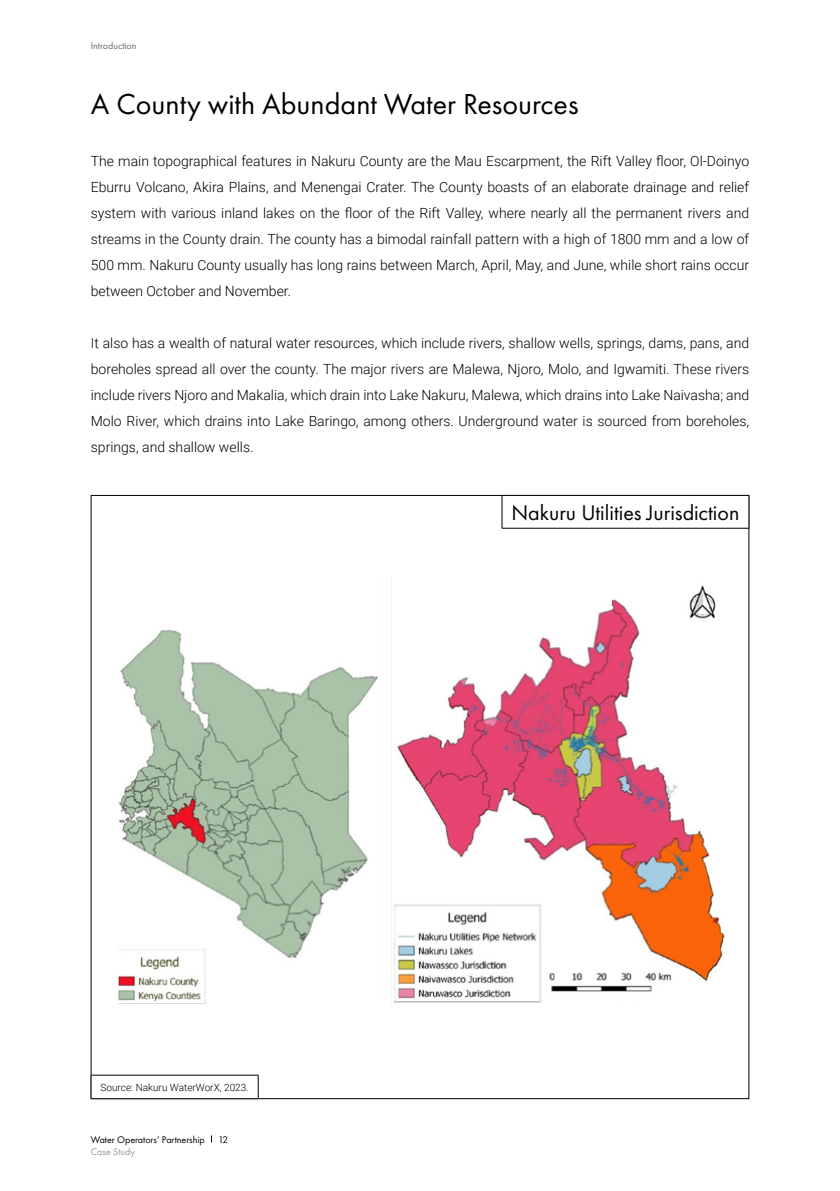
<style>
.page{position:relative;width:840px;height:1191px;background:#fff}
.page>*{position:absolute;margin:0;border:0;box-sizing:border-box;transform-origin:0 0}
.t1{font:30px "Futura PT";color:#000101}
.t2{font:22px "Futura PT";color:#000101}
.t3{font:300 14px/26px "Roboto";color:#000101;text-align:justify}
.t4{font:10px "Futura PT";color:#000}
.t5{font:300 10px "Roboto";color:#000101}
.t6{font:10px "Futura PT";color:#6b6b6b}
.t7{font:10px "Futura PT";color:#969696}
</style>
<div class="page">
<hr style="left:91px;top:1074px;width:167px;height:1px;background:#000">
<svg style="left:91px;top:1075px;width:1px;height:23px"></svg>
<svg style="left:258px;top:1075px;width:1px;height:23px"></svg>
<hr style="left:91px;top:1098px;width:167px;height:1px;background:#000">
<img style="left:118px;top:585px;width:607px;height:418px">
<div style="left:379px;top:575px;width:12px;height:429px;background:#fff"></div>
<div style="left:435px;top:570px;width:176px;height:35px;background:#fff"></div>
<hr style="left:501px;top:495px;width:247px;height:1px;background:#000">
<hr style="left:501px;top:496px;width:1px;height:32px;background:#000">
<hr style="left:748px;top:496px;width:1px;height:32px;background:#000">
<hr style="left:501px;top:528px;width:247px;height:1px;background:#000">
<p class="t6" style="left:91px;top:40px;width:47px">Introduction</p>
<h1 class="t1" style="left:91px;top:86px;width:489px">A County with Abundant Water Resources</h1>
<p class="t3" style="left:91px;top:148px;width:659px">The main topographical features in Nakuru County are the Mau Escarpment, the Rift Valley floor, Ol-Doinyo Eburru Volcano, Akira Plains, and Menengai Crater. The County boasts of an elaborate drainage and relief system with various inland lakes on the floor of the Rift Valley, where nearly all the permanent rivers and streams in the County drain. The county has a bimodal rainfall pattern with a high of 1800 mm and a low of 500 mm. Nakuru County usually has long rains between March, April, May, and June, while short rains occur between October and November.</p>
<p class="t3" style="left:91px;top:330px;width:659px">It also has a wealth of natural water resources, which include rivers, shallow wells, springs, dams, pans, and boreholes spread all over the county. The major rivers are Malewa, Njoro, Molo, and Igwamiti. These rivers include rivers Njoro and Makalia, which drain into Lake Nakuru, Malewa, which drains into Lake Naivasha; and Molo River, which drains into Lake Baringo, among others. Underground water is sourced from boreholes, springs, and shallow wells.</p>
<p class="t5" style="left:100px;top:1081px;width:149px">Source: Nakuru WaterWorX, 2023.</p>
<p class="t4" style="left:91px;top:1133px;width:115px">Water Operators’ Partnership</p>
<p class="t7" style="left:91px;top:1145px;width:46px">Case Study</p>
<p class="t4" style="left:218px;top:1133px;width:11px">12</p>
<h2 class="t2" style="left:511px;top:500px;width:229px">Nakuru Utilities Jurisdiction</h2>
</div>
